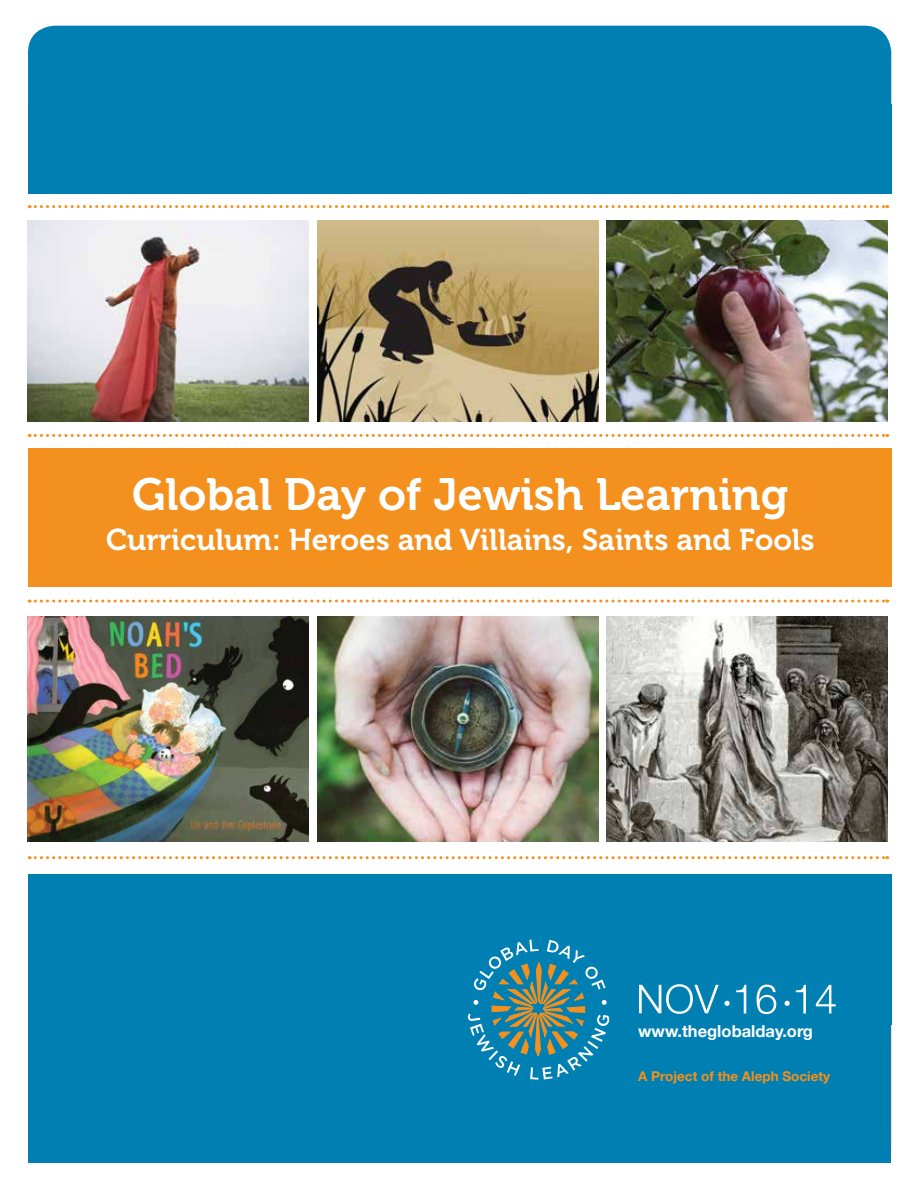
<style>
.page{position:relative;width:918px;height:1188px;background:#fff}
.page>*{position:absolute;margin:0;border:0;box-sizing:border-box;transform-origin:0 0}
.t1{font:45px "Museo 700";color:#fff}
.t2{font:30px "Museo 700";color:#fff}
.t3{font:700 16.5px "Helvetica Neue";color:#fff}
.t4{font:700 13.5px "Helvetica Neue";color:#f4901d}
</style>
<div class="page">
<div style="left:28px;top:26px;width:863px;height:168px;background:#0080b2;border-radius:27px"></div>
<img style="left:28px;top:221px;width:281px;height:200px">
<img style="left:28px;top:616px;width:281px;height:225px">
<img style="left:607px;top:616px;width:281px;height:225px">
<img style="left:607px;top:221px;width:281px;height:200px">
<svg style="left:29px;top:205px;width:859px;height:3px"></svg>
<svg style="left:29px;top:856px;width:859px;height:3px"></svg>
<div style="left:28px;top:888px;width:863px;height:274px;background:#0080b2"></div>
<div style="left:28px;top:874px;width:863px;height:151px;background:#0080b2"></div>
<svg style="left:639px;top:984px;width:80px;height:30px"></svg>
<svg style="left:725px;top:1001px;width:5px;height:5px"></svg>
<svg style="left:785px;top:1001px;width:5px;height:5px"></svg>
<svg style="left:736px;top:985px;width:10px;height:29px"></svg>
<svg style="left:757px;top:985px;width:19px;height:29px"></svg>
<svg style="left:796px;top:985px;width:10px;height:29px"></svg>
<svg style="left:816px;top:985px;width:20px;height:29px"></svg>
<svg style="left:29px;top:600px;width:859px;height:3px"></svg>
<svg style="left:29px;top:434px;width:859px;height:3px"></svg>
<div style="left:28px;top:449px;width:863px;height:138px;background:#f4901d"></div>
<img style="left:318px;top:616px;width:281px;height:225px">
<img style="left:318px;top:221px;width:281px;height:200px">
<svg style="left:468px;top:940px;width:142px;height:140px"></svg>
<h1 class="t1" style="left:132px;top:469px;width:658px">Global Day of Jewish Learning</h1>
<p class="t2" style="left:106px;top:523px;width:710px">Curriculum: Heroes and Villains, Saints and Fools</p>
<p class="t3" style="left:638px;top:1018px;width:176px">www.theglobalday.org</p>
<p class="t4" style="left:638px;top:1066px;width:194px">A Project of the Aleph Society</p>
</div>
